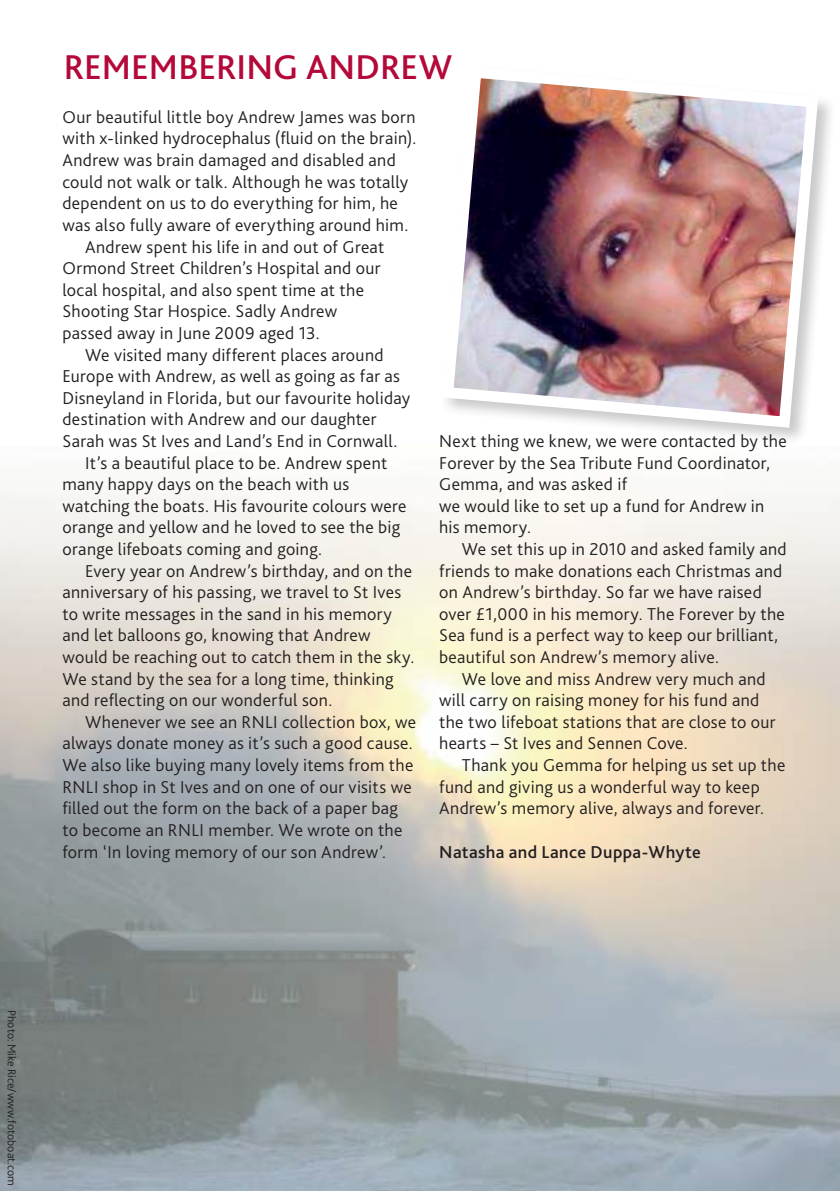
<style>
.page{position:relative;width:840px;height:1191px;background:#fff}
.page>*{position:absolute;margin:0;border:0;box-sizing:border-box;transform-origin:0 0}
.t1{font:500 36px "Bliss 2";color:#b30838}
.t2{font:300 18px/21.6px "Bliss 2";letter-spacing:.02em;color:#231f20}
.t3{font:500 18px "Bliss 2";letter-spacing:.02em;color:#231f20}
.t4{font:300 12px "Bliss 2";letter-spacing:-.005em;color:#231f20}
</style>
<div class="page">
<img style="left:0;top:489px;width:839px;height:702px">
<div style="left:439px;top:64px;width:396px;height:382px;background:#231f20;opacity:.24"></div>
<img style="left:439px;top:64px;width:384px;height:369px">
<h1 class="t1" style="left:64px;top:45px;width:389px">REMEMBERING ANDREW</h1>
<p class="t2" style="left:62px;top:106px;width:354px">Our beautiful little boy Andrew James was born</p>
<p class="t2" style="left:62px;top:128px;width:355px">with x-linked hydrocephalus (fluid on the brain).</p>
<p class="t2" style="left:62px;top:149px;width:335px">Andrew was brain damaged and disabled and</p>
<p class="t2" style="left:62px;top:171px;width:347px">could not walk or talk. Although he was totally</p>
<p class="t2" style="left:62px;top:192px;width:337px">dependent on us to do everything for him, he</p>
<p class="t2" style="left:62px;top:214px;width:347px">was also fully aware of everything around him.</p>
<p class="t2" style="left:85px;top:236px;width:300px">Andrew spent his life in and out of Great</p>
<p class="t2" style="left:62px;top:257px;width:319px">Ormond Street Children’s Hospital and our</p>
<p class="t2" style="left:62px;top:279px;width:303px">local hospital, and also spent time at the</p>
<p class="t2" style="left:62px;top:300px;width:276px">Shooting Star Hospice. Sadly Andrew</p>
<p class="t2" style="left:62px;top:322px;width:259px">passed away in June 2009 aged 13.</p>
<p class="t2" style="left:85px;top:344px;width:300px">We visited many different places around</p>
<p class="t2" style="left:62px;top:365px;width:339px">Europe with Andrew, as well as going as far as</p>
<p class="t2" style="left:62px;top:387px;width:349px">Disneyland in Florida, but our favourite holiday</p>
<p class="t2" style="left:62px;top:408px;width:315px">destination with Andrew and our daughter</p>
<p class="t2" style="left:62px;top:430px;width:336px">Sarah was St Ives and Land’s End in Cornwall.</p>
<p class="t2" style="left:85px;top:452px;width:303px">It’s a beautiful place to be. Andrew spent</p>
<p class="t2" style="left:62px;top:473px;width:288px">many happy days on the beach with us</p>
<p class="t2" style="left:62px;top:495px;width:345px">watching the boats. His favourite colours were</p>
<p class="t2" style="left:62px;top:516px;width:339px">orange and yellow and he loved to see the big</p>
<p class="t2" style="left:62px;top:538px;width:261px">orange lifeboats coming and going.</p>
<p class="t2" style="left:85px;top:560px;width:328px">Every year on Andrew’s birthday, and on the</p>
<p class="t2" style="left:62px;top:581px;width:340px">anniversary of his passing, we travel to St Ives</p>
<p class="t2" style="left:62px;top:603px;width:331px">to write messages in the sand in his memory</p>
<p class="t2" style="left:62px;top:624px;width:309px">and let balloons go, knowing that Andrew</p>
<p class="t2" style="left:62px;top:646px;width:353px">would be reaching out to catch them in the sky.</p>
<p class="t2" style="left:62px;top:668px;width:332px">We stand by the sea for a long time, thinking</p>
<p class="t2" style="left:62px;top:689px;width:271px">and reflecting on our wonderful son.</p>
<p class="t2" style="left:85px;top:711px;width:332px">Whenever we see an RNLI collection box, we</p>
<p class="t2" style="left:62px;top:732px;width:351px">always donate money as it’s such a good cause.</p>
<p class="t2" style="left:62px;top:754px;width:352px">We also like buying many lovely items from the</p>
<p class="t2" style="left:62px;top:776px;width:350px">RNLI shop in St Ives and on one of our visits we</p>
<p class="t2" style="left:62px;top:797px;width:337px">filled out the form on the back of a paper bag</p>
<p class="t2" style="left:62px;top:819px;width:341px">to become an RNLI member. We wrote on the</p>
<p class="t2" style="left:62px;top:840px;width:325px">form ‘In loving memory of our son Andrew’.</p>
<p class="t2" style="left:439px;top:430px;width:349px">Next thing we knew, we were contacted by the<br>Forever by the Sea Tribute Fund Coordinator,<br>Gemma, and was asked if<br>we would like to set up a fund for Andrew in his memory.</p>
<p class="t2" style="left:439px;top:538px;width:349px;text-indent:23px">We set this up in 2010 and asked family and friends to make donations each Christmas and on Andrew’s birthday. So far we have raised over £1,000 in his memory. The Forever by the Sea fund is a perfect way to keep our brilliant, beautiful son Andrew’s memory alive.</p>
<p class="t2" style="left:439px;top:668px;width:338px;text-indent:23px">We love and miss Andrew very much and will carry on raising money for his fund and the two lifeboat stations that are close to our hearts – St Ives and Sennen Cove.</p>
<p class="t2" style="left:439px;top:754px;width:347px;text-indent:23px">Thank you Gemma for helping us set up the fund and giving us a wonderful way to keep<br>Andrew’s memory alive, always and forever.</p>
<p class="t3" style="left:439px;top:840px;width:263px">Natasha and Lance Duppa-Whyte</p>
<p class="t4" style="left:19px;top:1010px;width:177px;rotate:90deg">Photo: Mike Rice/www.fotoboat.com</p>
</div>
